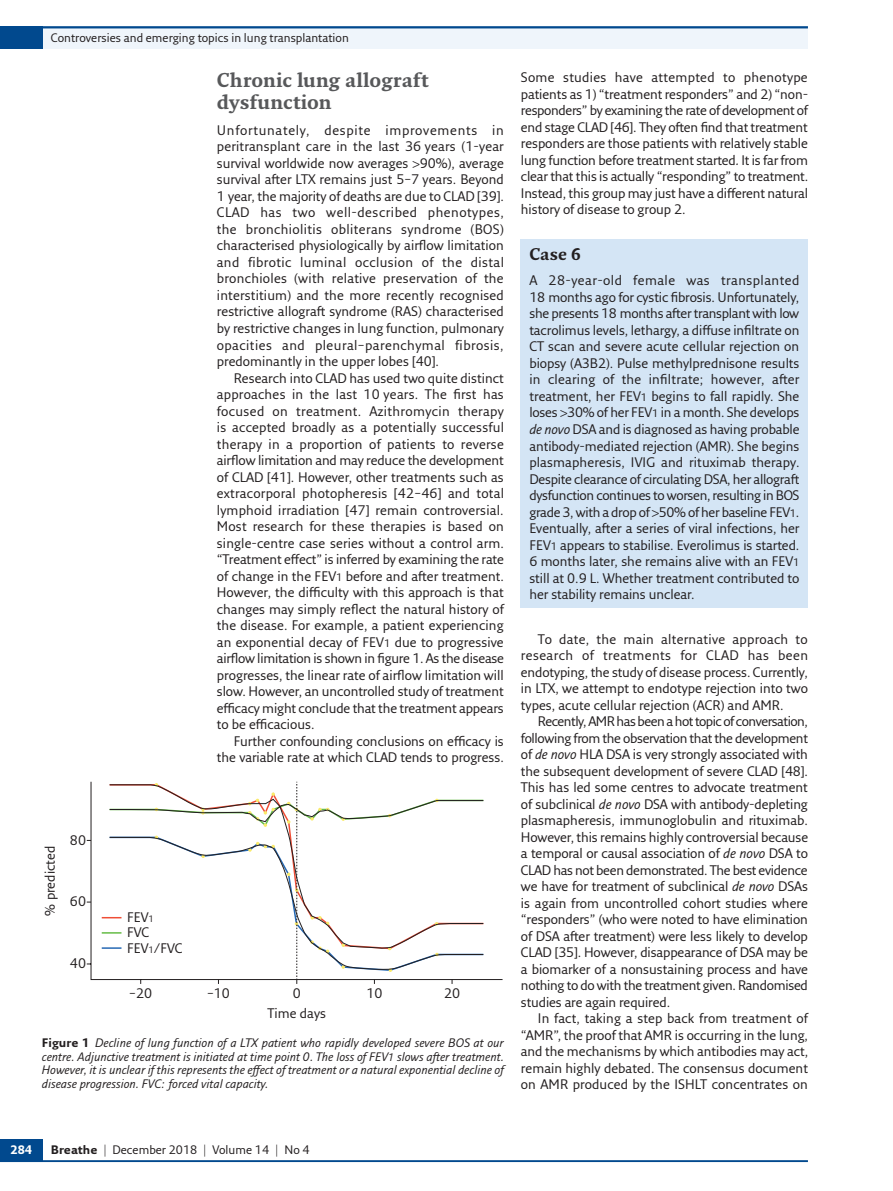
<style>
.page{position:relative;width:893px;height:1191px;background:#fff}
.page>*{position:absolute;margin:0;border:0;box-sizing:border-box;transform-origin:0 0}
.t1{font:700 19.5px/22.5px "Fresco Std";letter-spacing:.005em;color:#57585a}
.t2{font:700 16.5px "Fresco Std";color:#231f20}
.t3{font:13.5px/16.5px "Fresco Sans Pro";letter-spacing:-.005em;color:#231f20;text-align:justify}
.t4{font:italic 12px/13.5px "Fresco Sans Pro";color:#231f20;text-align:justify}
.t5{font:12px "Fresco Sans Pro";color:#231f20}
.t6{font:700 12px "Fresco Sans Pro";color:#fff}
.s1{font-size:10.5px}
.s2{font-size:9px}
.s3{font-weight:700;font-style:normal}
.s4{font-style:italic}
.s5{font-weight:700}
</style>
<div class="page">
<hr style="left:0;top:1160px;width:808px;height:2px;background:#01498e">
<div style="left:0;top:1138px;width:43px;height:23px;background:#01498e"></div>
<div style="left:0;top:26px;width:808px;height:23px;background:#eff5fb"></div>
<hr style="left:0;top:26px;width:808px;height:2px;background:#01498e">
<div style="left:0;top:26px;width:43px;height:23px;background:#01498e"></div>
<div style="left:521px;top:239px;width:287px;height:368px;background:#d4e5f5"></div>
<svg style="left:86px;top:781px;width:417px;height:200px"></svg>
<svg style="left:102px;top:783px;width:383px;height:201px"></svg>
<p class="t5" style="left:51px;top:30px;width:299px">Controversies and emerging topics in lung transplantation</p>
<h1 class="t1" style="left:217px;top:68px;width:213px">Chronic lung allograft dysfunction</h1>
<p class="t3" style="left:217px;top:122px;width:289px">Unfortunately, despite improvements in peritransplant care in the last 36 years (1-year survival worldwide now averages 90%), average survival after LTX remains just 5–7 years. Beyond 1 year, the majority of deaths are due to CLAD [39].<br>CLAD has two well-described phenotypes, the bronchiolitis obliterans syndrome (BOS) characterised physiologically by airflow limitation and fibrotic luminal occlusion of the distal bronchioles (with relative preservation of the interstitium) and the more recently recognised restrictive allograft syndrome (RAS) characterised by restrictive changes in lung function, pulmonary opacities and pleural–parenchymal fibrosis, predominantly in the upper lobes [40].</p>
<p class="t3" style="left:217px;top:369px;width:289px;text-indent:17px">Research into CLAD has used two quite distinct approaches in the last 10 years. The first has focused on treatment. Azithromycin therapy is accepted broadly as a potentially successful therapy in a proportion of patients to reverse airflow limitation and may reduce the development of CLAD [41]. However, other treatments such as extracorporal photopheresis [42–46] and total lymphoid irradiation [47] remain controversial.<br>Most research for these therapies is based on single-centre case series without a control arm. “Treatment effect” is inferred by examining the rate of change in the FEV<span class="s1">1</span> before and after treatment.<br>However, the difficulty with this approach is that changes may simply reflect the natural history of the disease. For example, a patient experiencing an exponential decay of FEV<span class="s1">1</span> due to progressive airflow limitation is shown in figure 1. As the disease progresses, the linear rate of airflow limitation will slow. However, an uncontrolled study of treatment efficacy might conclude that the treatment appears to be efficacious.</p>
<p class="t3" style="left:217px;top:732px;width:289px;text-align:right">Further confounding conclusions on efficacy is the variable rate at which CLAD tends to progress.</p>
<p class="t3" style="left:41px;top:915px;width:71px;rotate:-90deg">% predicted</p>
<p class="t3" style="left:70px;top:831px;width:18px">80</p>
<p class="t3" style="left:70px;top:893px;width:18px">60</p>
<p class="t3" style="left:70px;top:955px;width:18px">40</p>
<p class="t3" style="left:127px;top:909px;width:57px;line-height:15.1px;text-align:left">FEV<span class="s2">1<br></span>FVC<br>FEV<span class="s2">1</span>/FVC</p>
<p class="t3" style="left:129px;top:984px;width:24px">–20</p>
<p class="t3" style="left:207px;top:984px;width:24px">–10</p>
<p class="t3" style="left:293px;top:984px;width:10px">0</p>
<p class="t3" style="left:366px;top:984px;width:18px">10</p>
<p class="t3" style="left:444px;top:984px;width:18px">20</p>
<p class="t3" style="left:267px;top:1004px;width:60px">Time days</p>
<p class="t4" style="left:42px;top:1036px;width:464px"><span class="s3">Figure 1</span> Decline of lung function of a LTX patient who rapidly developed severe BOS at our centre. Adjunctive treatment is initiated at time point 0. The loss of FEV<span class="s1">1</span> slows after treatment.<br>However, it is unclear if this represents the effect of treatment or a natural exponential decline of disease progression. FVC: forced vital capacity.</p>
<p class="t3" style="left:521px;top:69px;width:289px">Some studies have attempted to phenotype patients as 1) “treatment responders” and 2) “non&shy;responders” by examining the rate of development of end stage CLAD [46]. They often find that treatment responders are those patients with relatively stable lung function before treatment started<span class="s4">.</span> It is far from clear that this is actually “responding” to treatment.<br>Instead, this group may just have a different natural history of disease to group 2.</p>
<p class="t2" style="left:529px;top:244px;width:53px">Case 6</p>
<p class="t3" style="left:529px;top:272px;width:272px">A 28-year-old female was transplanted 18 months ago for cystic fibrosis. Unfortunately, she presents 18 months after transplant with low tacrolimus levels, lethargy, a diffuse infiltrate on CT scan and severe acute cellular rejection on biopsy (A3B2). Pulse methylprednisone results in clearing of the infiltrate; however, after treatment, her FEV<span class="s1">1</span> begins to fall rapidly. She loses 30% of her FEV<span class="s1">1</span> in a month. She develops <span class="s4">de novo</span> DSA and is diagnosed as having probable antibody-mediated rejection (AMR). She begins plasmapheresis, IVIG and rituximab therapy.<br>Despite clearance of circulating DSA, her allograft dysfunction continues to worsen, resulting in BOS grade 3, with a drop of 50% of her baseline FEV<span class="s1">1</span>.<br>Eventually, after a series of viral infections, her FEV<span class="s1">1</span> appears to stabilise. Everolimus is started.<br>6 months later, she remains alive with an FEV<span class="s1">1 </span>still at 0.9 L. Whether treatment contributed to her stability remains unclear.</p>
<p class="t3" style="left:521px;top:630px;width:289px;text-indent:17px">To date, the main alternative approach to research of treatments for CLAD has been endotyping, the study of disease process. Currently, in LTX, we attempt to endotype rejection into two types, acute cellular rejection (ACR) and AMR.</p>
<p class="t3" style="left:521px;top:712px;width:289px;text-indent:17px">Recently, AMR has been a hot topic of conversation, following from the observation that the development of <span class="s4">de novo</span> HLA DSA is very strongly associated with the subsequent development of severe CLAD [48].<br>This has led some centres to advocate treatment of subclinical <span class="s4">de novo</span> DSA with antibody-depleting plasmapheresis, immunoglobulin and rituximab.<br>However, this remains highly controversial because a temporal or causal association of <span class="s4">de novo</span> DSA to CLAD has not been demonstrated. The best evidence we have for treatment of subclinical <span class="s4">de novo</span> DSAs is again from uncontrolled cohort studies where “responders” (who were noted to have elimination of DSA after treatment) were less likely to develop CLAD [35]. However, disappearance of DSA may be a biomarker of a nonsustaining process and have nothing to do with the treatment given. Randomised studies are again required.</p>
<p class="t3" style="left:521px;top:1009px;width:289px;text-indent:17px">In fact, taking a step back from treatment of “AMR”, the proof that AMR is occurring in the lung, and the mechanisms by which antibodies may act, remain highly debated. The consensus document on AMR produced by the ISHLT concentrates on</p>
<p class="t6" style="left:11px;top:1142px;width:23px">284</p>
<p class="t5" style="left:51px;top:1142px;width:260px"><span class="s5">Breathe</span> | December 2018 | Volume 14 | No 4</p>
</div>
